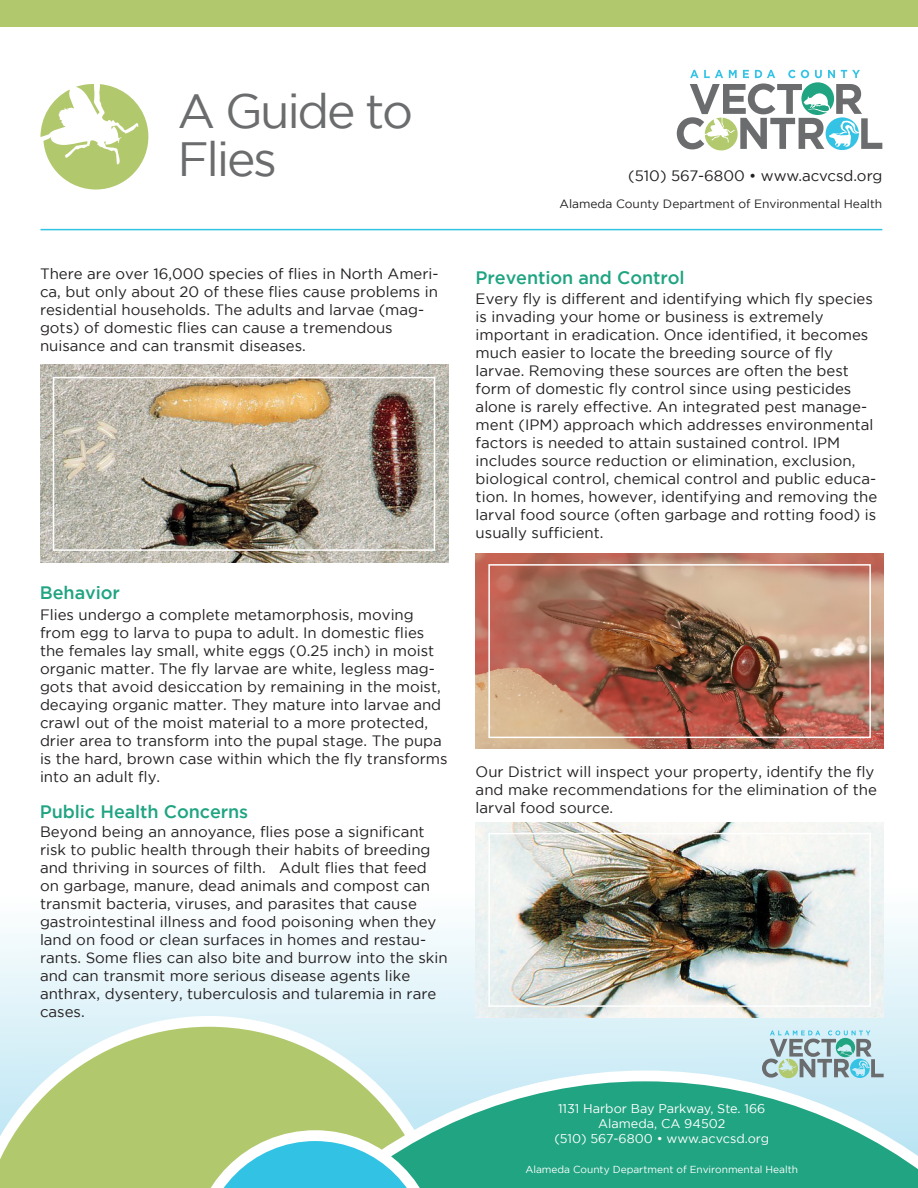
<style>
.page{position:relative;width:918px;height:1188px;background:#fff}
.page>*{position:absolute;margin:0;border:0;box-sizing:border-box;transform-origin:0 0}
.t1{font:48px/48.3px "Gotham";letter-spacing:-.05em;color:#6b6c6e}
.t2{font:500 18px "Gotham";letter-spacing:-.005em;color:#20a482}
.t3{font:15px/18px "Gotham";color:#231f20}
.t4{font:12.75px/15.1px "Gotham";color:#fff;text-align:center}
.t5{font:12px "Gotham";color:#231f20}
.t6{font:10.2px "Gotham";color:#fff}
</style>
<div class="page">
<hr style="left:41px;top:229px;width:841px;height:1px;background:#32c3e4">
<svg style="left:677px;top:70px;width:205px;height:80px"></svg>
<div style="left:0;top:0;width:918px;height:27px;background:#b1c86d"></div>
<svg style="left:0;top:822px;width:918px;height:249px"></svg>
<svg style="left:0;top:1016px;width:451px;height:172px;background:#c5daa9"></svg>
<svg style="left:167px;top:1071px;width:751px;height:117px;background:#6bbe9d"></svg>
<svg style="left:192px;top:1130px;width:247px;height:58px"></svg>
<img style="left:476px;top:553px;width:408px;height:196px">
<div style="left:488px;top:564px;width:383px;height:174px;border:2px solid #fff"></div>
<img style="left:476px;top:822px;width:408px;height:196px">
<div style="left:488px;top:833px;width:383px;height:174px;border:2px solid #fff"></div>
<svg style="left:762px;top:1030px;width:122px;height:48px;background:#a8c7ca"></svg>
<img style="left:40px;top:364px;width:408px;height:198px">
<div style="left:53px;top:377px;width:382px;height:174px;border:2px solid #fff"></div>
<svg style="left:40px;top:84px;width:109px;height:106px"></svg>
<h1 class="t1" style="left:177px;top:86px;width:237px">A Guide to<br>Flies</h1>
<p class="t3" style="left:40px;top:264px;width:400px">There are over 16,000 species of flies in North Ameri&shy;ca, but only about 20 of these flies cause problems in residential households. The adults and larvae (mag&shy;gots) of domestic flies can cause a tremendous nuisance and can transmit diseases.</p>
<p class="t2" style="left:40px;top:583px;width:81px">Behavior</p>
<p class="t3" style="left:40px;top:605px;width:409px">Flies undergo a complete metamorphosis, moving from egg to larva to pupa to adult. In domestic flies the females lay small, white eggs (0.25 inch) in moist organic matter. The fly larvae are white, legless mag&shy;gots that avoid desiccation by remaining in the moist, decaying organic matter. They mature into larvae and crawl out of the moist material to a more protected, drier area to transform into the pupal stage. The pupa is the hard, brown case within which the fly transforms into an adult fly.</p>
<p class="t2" style="left:40px;top:802px;width:210px">Public Health Concerns</p>
<p class="t3" style="left:40px;top:823px;width:409px">Beyond being an annoyance, flies pose a significant risk to public health through their habits of breeding and thriving in sources of filth. Adult flies that feed on garbage, manure, dead animals and compost can transmit bacteria, viruses, and parasites that cause gastrointestinal illness and food poisoning when they land on food or clean surfaces in homes and restau&shy;rants. Some flies can also bite and burrow into the skin and can transmit more serious disease agents like anthrax, dysentery, tuberculosis and tularemia in rare cases.</p>
<p class="t3" style="left:628px;top:167px;width:256px">(510) 567-6800 • www.acvcsd.org</p>
<p class="t5" style="left:560px;top:198px;width:324px">Alameda County Department of Environmental Health</p>
<p class="t2" style="left:476px;top:267px;width:210px">Prevention and Control</p>
<p class="t3" style="left:476px;top:290px;width:403px">Every fly is different and identifying which fly species is invading your home or business is extremely important in eradication. Once identified, it becomes much easier to locate the breeding source of fly larvae. Removing these sources are often the best form of domestic fly control since using pesticides alone is rarely effective. An integrated pest manage&shy;ment (IPM) approach which addresses environmental factors is needed to attain sustained control. IPM includes source reduction or elimination, exclusion, biological control, chemical control and public educa&shy;tion. In homes, however, identifying and removing the larval food source (often garbage and rotting food) is usually sufficient.</p>
<p class="t3" style="left:476px;top:762px;width:403px">Our District will inspect your property, identify the fly and make recommendations for the elimination of the larval food source.</p>
<p class="t4" style="left:554px;top:1101px;width:216px">1131 Harbor Bay Parkway, Ste. 166<br>Alameda, CA 94502<br>(510) 567-6800 • www.acvcsd.org</p>
<p class="t6" style="left:525px;top:1164px;width:274px">Alameda County Department of Environmental Health</p>
</div>
